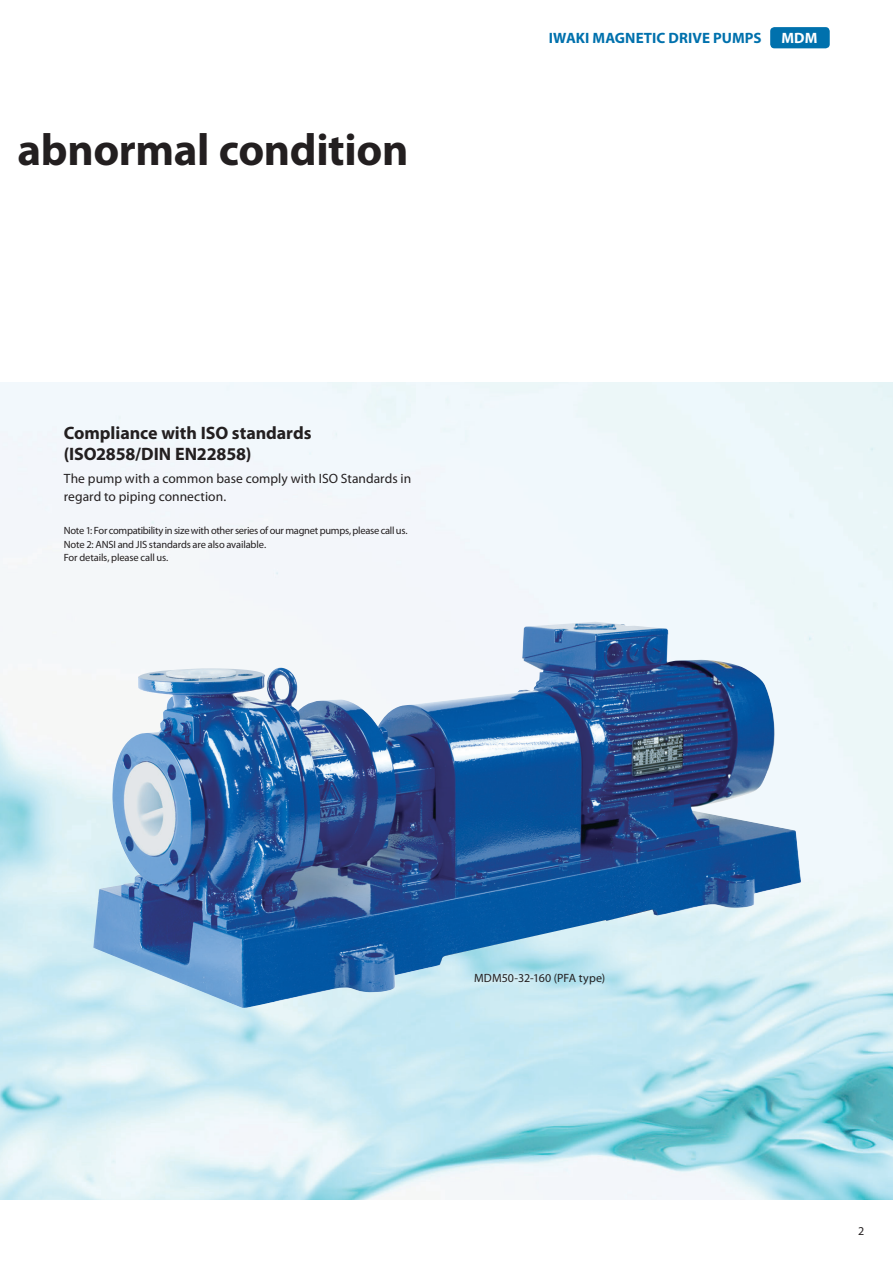
<style>
.page{position:relative;width:893px;height:1263px;background:#fff}
.page>*{position:absolute;margin:0;border:0;box-sizing:border-box;transform-origin:0 0}
.t1{font:700 45px "Myriad Pro";letter-spacing:-.01em;color:#231f20}
.t2{font:700 18px/21px "Myriad Pro";letter-spacing:-.005em;color:#231f20}
.t3{font:700 15px "Myriad Pro";letter-spacing:.005em;color:#0071ad}
.t4{font:700 15px "Myriad Pro";color:#fff}
.t5{font:13.5px/18px "Myriad Pro";letter-spacing:.005em;color:#231f20}
.t6{font:12px "Myriad Pro";letter-spacing:.005em;color:#231f20}
.t7{font:10.5px/13.5px "Myriad Pro";letter-spacing:-.025em;color:#231f20}
</style>
<div class="page">
<img style="left:0;top:383px;width:893px;height:816px">
<div style="left:770px;top:27px;width:60px;height:21px;background:#0071ad;border-radius:4px"></div>
<img style="left:93px;top:622px;width:708px;height:386px">
<h1 class="t1" style="left:18px;top:121px;width:392px">abnormal condition</h1>
<h2 class="t2" style="left:64px;top:422px;width:249px">Compliance with ISO standards (ISO2858/DIN EN22858)</h2>
<p class="t5" style="left:64px;top:469px;width:349px">The pump with a common base comply with ISO Standards in regard to piping connection.</p>
<p class="t7" style="left:64px;top:524px;width:345px">Note 1: For compatibility in size with other series of our magnet pumps, please call us.<br>Note 2: ANSI and JIS standards are also available.<br>For details, please call us.</p>
<h3 class="t3" style="left:549px;top:28px;width:214px">IWAKI MAGNETIC DRIVE PUMPS</h3>
<h3 class="t4" style="left:781px;top:28px;width:38px">MDM</h3>
<p class="t6" style="left:474px;top:970px;width:133px">MDM50-32-160 (PFA type)</p>
<p class="t6" style="left:858px;top:1224px;width:8px">2</p>
</div>
